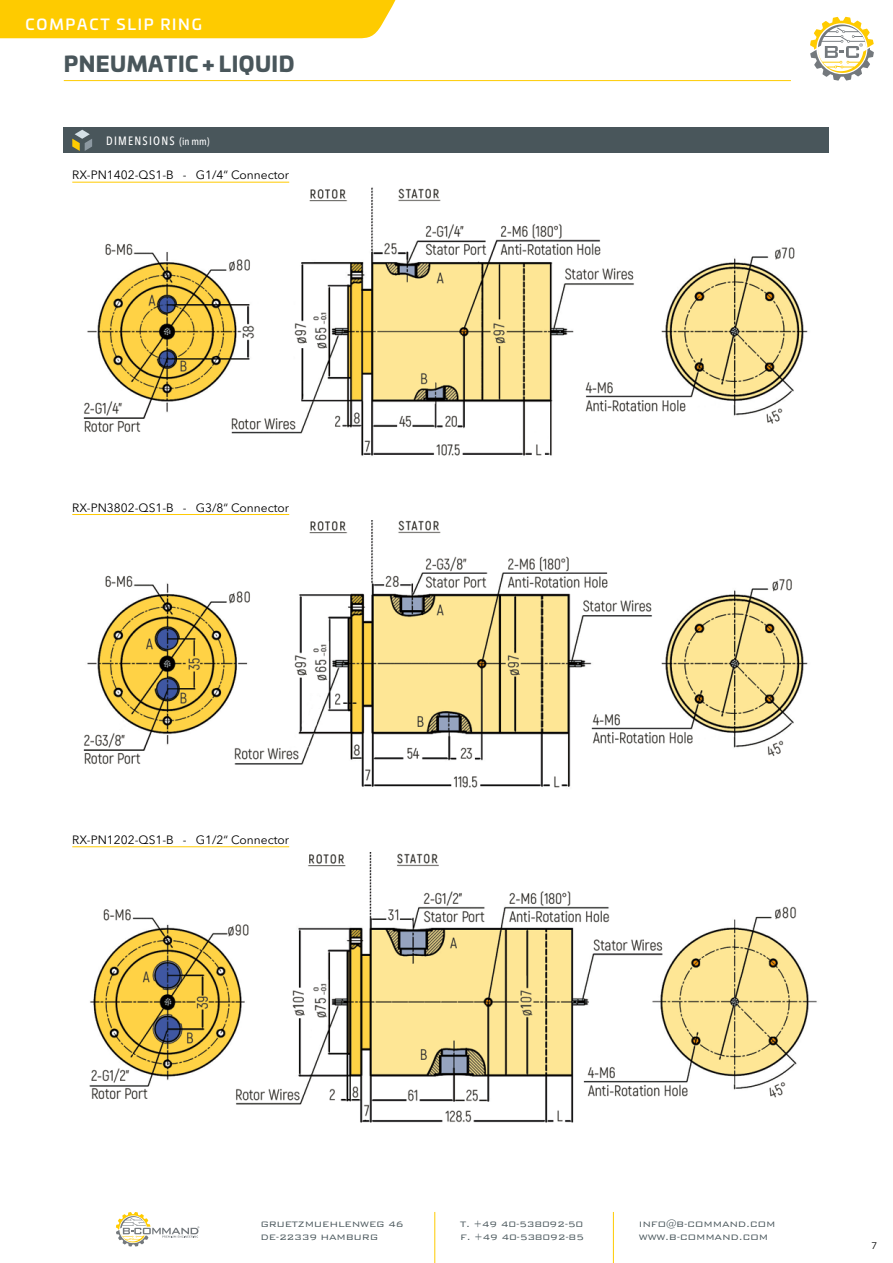
<style>
.page{position:relative;width:893px;height:1263px;background:#fff}
.page>*{position:absolute;margin:0;border:0;box-sizing:border-box;transform-origin:0 0}
.t1{font:900 21px "Univia Pro";letter-spacing:.02em;color:#49565b}
.t2{font:500 15px "Univia Pro";letter-spacing:.12em;color:#fff}
.t3{font:12px "Avenir Next LT Pro";color:#000}
.t4{font:500 condensed 12px "Avenir Next LT Pro";letter-spacing:.1em;color:#fff}
.t5{font:300 10.5px/12.6px "Bank Gothic BT";letter-spacing:-.025em;color:#49565b}
.t6{font:9px "Univia Pro";color:#000}
.s1{font-size:10.5px}
</style>
<div class="page">
<hr style="left:434px;top:1212px;width:1px;height:34px;background:#fecb00">
<hr style="left:613px;top:1212px;width:1px;height:34px;background:#fecb00">
<svg style="left:434px;top:1246px;width:1px;height:17px"></svg>
<svg style="left:613px;top:1246px;width:1px;height:17px"></svg>
<svg style="left:116px;top:1212px;width:83px;height:34px"></svg>
<hr style="left:64px;top:80px;width:727px;height:1px;background:#fecb00">
<div style="left:0;top:0;width:395px;height:38px;background:#fecb00"></div>
<svg style="left:810px;top:17px;width:64px;height:64px"></svg>
<div style="left:64px;top:128px;width:765px;height:25px;background:#49565b"></div>
<hr style="left:72px;top:182px;width:217px;height:1px;background:#ffcb00">
<img style="left:83px;top:188px;width:725px;height:268px">
<hr style="left:72px;top:514px;width:217px;height:1px;background:#ffcb00">
<img style="left:83px;top:520px;width:725px;height:268px">
<hr style="left:72px;top:846px;width:217px;height:1px;background:#ffcb00">
<img style="left:89px;top:852px;width:728px;height:271px">
<svg style="left:72px;top:130px;width:20px;height:21px"></svg>
<h2 class="t2" style="left:26px;top:13px;width:178px">COMPACT SLIP RING</h2>
<h1 class="t1" style="left:64px;top:47px;width:232px">PNEUMATIC + LIQUID</h1>
<p class="t4" style="left:106px;top:133px;width:105px">DIMENSIONS <span class="s1">(IN MM)</span></p>
<p class="t3" style="left:72px;top:168px;width:218px">RX-PN1402-QS1-B - G1/4“ Connector</p>
<p class="t3" style="left:72px;top:500px;width:218px">RX-PN3802-QS1-B - G3/8“ Connector</p>
<p class="t3" style="left:72px;top:832px;width:218px">RX-PN1202-QS1-B - G1/2“ Connector</p>
<p class="t5" style="left:260px;top:1218px;width:145px">gruetzmuehlenweg 46<br>DE-22339 hamburg</p>
<p class="t5" style="left:460px;top:1218px;width:125px">T. +49 40-538092-50<br>F. +49 40-538092-85</p>
<p class="t5" style="left:639px;top:1218px;width:138px">info@B-command.com www.b-command.com</p>
<p class="t6" style="left:872px;top:1239px;width:6px">7</p>
</div>
